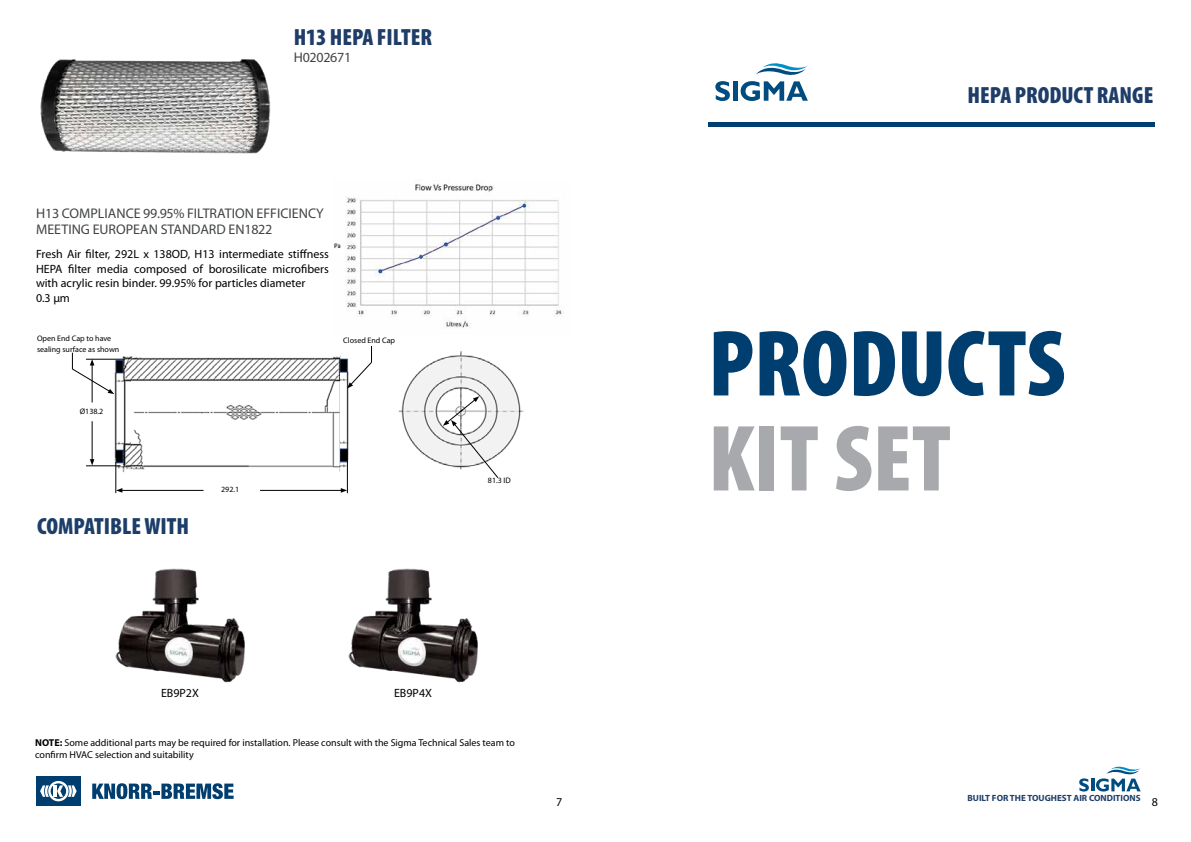
<style>
.page{position:relative;width:1191px;height:842px;background:#fff}
.page>*{position:absolute;margin:0;border:0;box-sizing:border-box;transform-origin:0 0}
.t1{font:900 condensed 95px "Myriad Pro";color:#003e70}
.t2{font:900 condensed 95px "Myriad Pro";color:#a7a9ac}
.t3{font:900 condensed 23.5px "Myriad Pro";color:#1e3d68}
.t4{font:900 condensed 23.5px "Myriad Pro";color:#1d3e68}
.t5{font:14px/16.8px "Myriad Pro";color:#404542}
.t6{font:14px "Myriad Pro";letter-spacing:-.02em;color:#404542}
.t7{font:12px/14.4px "Myriad Pro";color:#000}
.t8{font:10px/12px "Myriad Pro";color:#000}
.t9{font:700 9px "Myriad Pro";color:#1e3d68}
.t10{font:8px/10.5px "Myriad Pro";color:#000}
.s1{font-weight:700}
</style>
<div class="page">
<img style="left:333px;top:184px;width:231px;height:144px">
<svg style="left:1079px;top:767px;width:61px;height:24px"></svg>
<img style="left:40px;top:59px;width:231px;height:95px">
<img style="left:115px;top:568px;width:130px;height:115px">
<img style="left:348px;top:568px;width:130px;height:115px">
<img style="left:86px;top:356px;width:261px;height:126px">
<img style="left:340px;top:355px;width:9px;height:126px">
<hr style="left:347px;top:456px;width:1px;height:37px;background:#000">
<hr style="left:121px;top:490px;width:82px;height:1px;background:#000">
<svg style="left:117px;top:488px;width:5px;height:5px"></svg>
<hr style="left:260px;top:490px;width:82px;height:1px;background:#000">
<svg style="left:341px;top:488px;width:6px;height:5px"></svg>
<hr style="left:86px;top:466px;width:34px;height:1px;background:#000">
<hr style="left:86px;top:359px;width:38px;height:1px;background:#000">
<hr style="left:116px;top:462px;width:1px;height:31px;background:#000">
<hr style="left:92px;top:364px;width:1px;height:38px;background:#000">
<hr style="left:92px;top:421px;width:1px;height:40px;background:#000">
<svg style="left:90px;top:459px;width:4px;height:6px"></svg>
<img style="left:398px;top:352px;width:126px;height:113px">
<svg style="left:443px;top:396px;width:55px;height:82px"></svg>
<svg style="left:72px;top:353px;width:42px;height:41px"></svg>
<svg style="left:347px;top:346px;width:25px;height:43px"></svg>
<hr style="left:708px;top:122px;width:447px;height:4px;background:#003e70">
<svg style="left:715px;top:81px;width:15px;height:20px"></svg>
<div style="left:733px;top:81px;width:5px;height:20px;background:#004c81"></div>
<svg style="left:740px;top:63px;width:68px;height:38px"></svg>
<svg style="left:92px;top:783px;width:142px;height:16px"></svg>
<div style="left:36px;top:776px;width:45px;height:30px;background:#003e70"></div>
<svg style="left:40px;top:781px;width:37px;height:20px"></svg>
<h2 class="t3" style="left:294px;top:24px;width:140px">H13 HEPA FILTER</h2>
<p class="t6" style="left:294px;top:49px;width:59px">H0202671</p>
<p class="t5" style="left:36px;top:204px;width:289px">H13 COMPLIANCE 99.95% FILTRATION EFFICIENCY<br>MEETING EUROPEAN STANDARD EN1822</p>
<p class="t7" style="left:36px;top:247px;width:294px">Fresh Air filter, 292L x 138OD, H13 intermediate stiffness HEPA filter media composed of borosilicate microfibers with acrylic resin binder. 99.95% for particles diameter<br>0.3 μm</p>
<p class="t10" style="left:37px;top:333px;width:84px">Open End Cap to have sealing surface as shown</p>
<p class="t10" style="left:343px;top:334px;width:53px">Closed End Cap</p>
<p class="t10" style="left:80px;top:406px;width:25px">Ø138.2</p>
<h2 class="t4" style="left:37px;top:513px;width:153px">COMPATIBLE WITH</h2>
<p class="t10" style="left:221px;top:484px;width:20px">292.1</p>
<p class="t10" style="left:488px;top:475px;width:24px">81.3 ID</p>
<p class="t7" style="left:161px;top:686px;width:39px">EB9P2X</p>
<p class="t7" style="left:394px;top:686px;width:39px">EB9P4X</p>
<p class="t8" style="left:35px;top:737px;width:481px"><span class="s1">NOTE:</span> Some additional parts may be required for installation. Please consult with the Sigma Technical Sales team to confirm HVAC selection and suitability</p>
<p class="t7" style="left:556px;top:794px;width:8px">7</p>
<h2 class="t3" style="left:967px;top:82px;width:187px">HEPA PRODUCT RANGE</h2>
<h1 class="t1" style="left:708px;top:311px;width:358px">PRODUCTS</h1>
<h1 class="t2" style="left:708px;top:406px;width:244px">KIT SET</h1>
<p class="t9" style="left:967px;top:792px;width:175px">BUILT FOR THE TOUGHEST AIR CONDITIONS</p>
<p class="t7" style="left:1151px;top:794px;width:8px">8</p>
</div>
